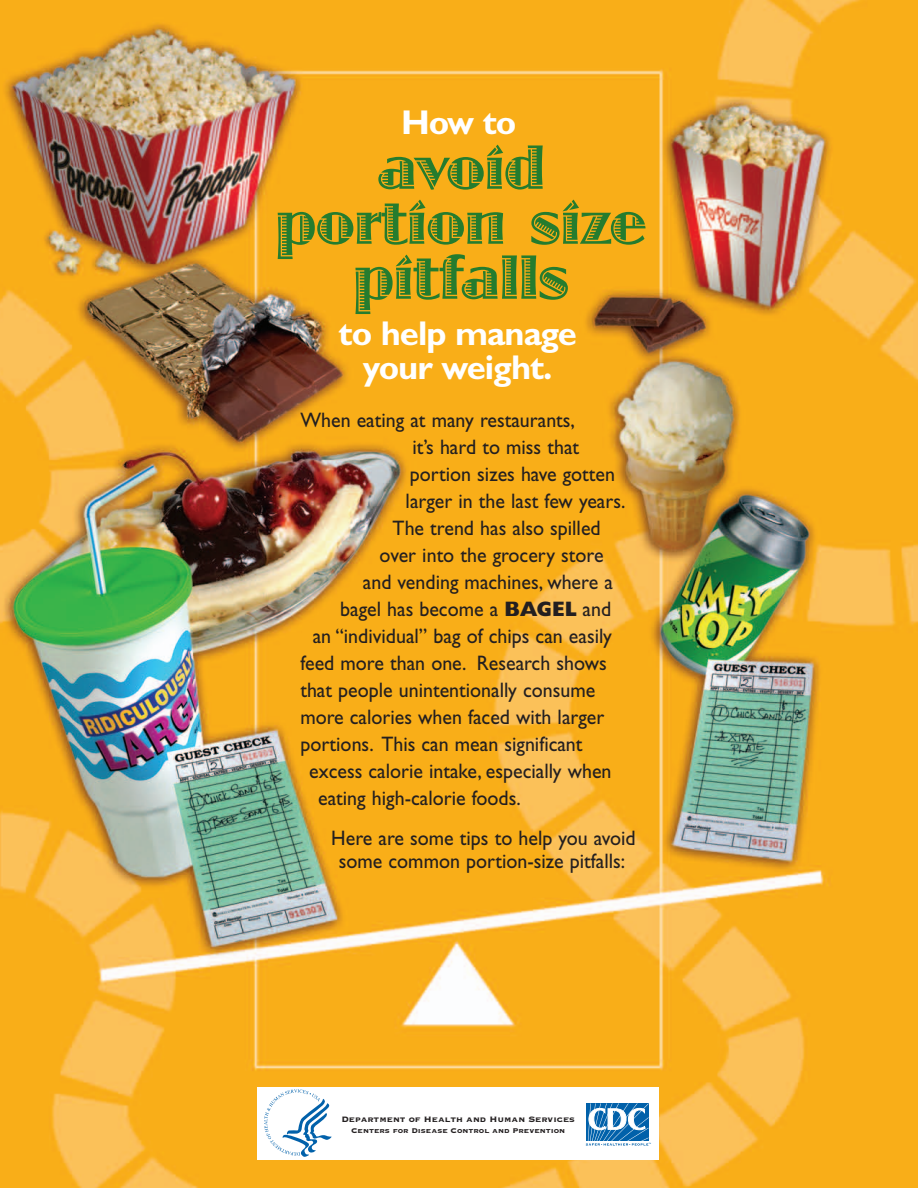
<style>
.page{position:relative;width:918px;height:1188px;background:#fff}
.page>*{position:absolute;margin:0;border:0;box-sizing:border-box;transform-origin:0 0}
.t1{font:64.8px/55.1px "Jazz Plain";letter-spacing:-.015em;color:#257c2e;text-align:center;scale:.95 1}
.t2{font:700 34.5px/33.9px "Gill Sans";letter-spacing:-.03em;color:#fff;text-align:center}
.t3{font:21px/22.8px "Gill Sans";color:#231f20;text-align:center;scale:.95 1}
.t4{font:10.2px "Copperplate Thirty Three BC";color:#231f20}
.t5{font:9px "Copperplate Thirty Three BC";color:#231f20}
.s1{font-weight:800}
</style>
<div class="page">
<img style="left:0;top:0;width:918px;height:1188px">
<div style="left:257px;top:1087px;width:401px;height:72px;background:#fff"></div>
<svg style="left:264px;top:1089px;width:68px;height:68px"></svg>
<svg style="left:586px;top:1103px;width:65px;height:43px"></svg>
<h2 class="t2" style="left:401px;top:108px;width:117px">How to</h2>
<h1 class="t1" style="left:275px;top:147px;width:393px">avoid portion size pitfalls</h1>
<h2 class="t2" style="left:339px;top:320px;width:240px">to help manage your weight.</h2>
<p class="t3" style="left:300px;top:411px;width:291px">When eating at many restaurants,</p>
<p class="t3" style="left:412px;top:438px;width:177px">it’s hard to miss that</p>
<p class="t3" style="left:410px;top:465px;width:217px">portion sizes have gotten</p>
<p class="t3" style="left:406px;top:492px;width:233px">larger in the last few years.</p>
<p class="t3" style="left:393px;top:519px;width:221px">The trend has also spilled</p>
<p class="t3" style="left:380px;top:546px;width:237px">over into the grocery store</p>
<p class="t3" style="left:363px;top:573px;width:265px">and vending machines, where a</p>
<p class="t3" style="left:340px;top:600px;width:287px">bagel has become a <span class="s1">BAGEL</span> and</p>
<p class="t3" style="left:313px;top:627px;width:316px">an “individual” bag of chips can easily</p>
<p class="t3" style="left:300px;top:654px;width:324px">feed more than one. Research shows</p>
<p class="t3" style="left:300px;top:681px;width:312px">that people unintentionally consume</p>
<p class="t3" style="left:300px;top:708px;width:322px">more calories when faced with larger</p>
<p class="t3" style="left:300px;top:735px;width:299px">portions. This can mean significant</p>
<p class="t3" style="left:309px;top:762px;width:320px">excess calorie intake, especially when</p>
<p class="t3" style="left:318px;top:789px;width:215px">eating high-calorie foods.</p>
<p class="t3" style="left:331px;top:828px;width:322px">Here are some tips to help you avoid some common portion-size pitfalls:</p>
<p class="t4" style="left:341px;top:1113px;width:235px">Department of Health and Human Services</p>
<p class="t5" style="left:351px;top:1124px;width:216px">Centers for Disease Control and Prevention</p>
</div>
